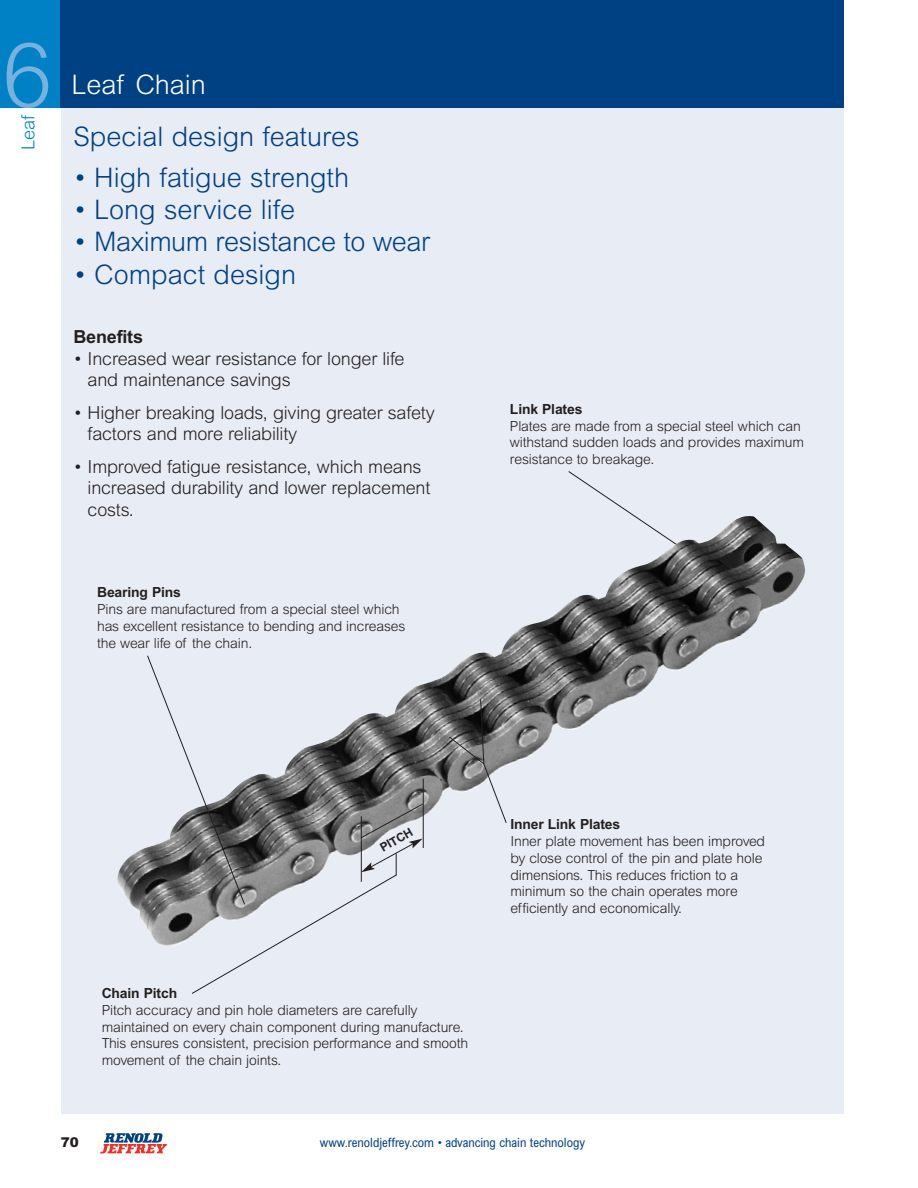
<style>
.page{position:relative;width:918px;height:1188px;background:#fff}
.page>*{position:absolute;margin:0;border:0;box-sizing:border-box;transform-origin:0 0}
.t1{font:300 90px "Arial";color:#77b1de}
.t2{font:300 27px "Arial";color:#004184}
.t3{font:300 27px "Arial";color:#fff}
.t4{font:300 18px/21.6px "Arial";letter-spacing:-.01em;color:#231f20}
.t5{font:700 18px "Arial";letter-spacing:-.01em;color:#231f20}
.t6{font:300 18px "Arial";color:#0081c6}
.t7{font:300 13.95px/16.8px "Arial";letter-spacing:-.01em;color:#231f20}
.t8{font:700 13.95px "Arial";letter-spacing:-.01em;color:#231f20}
.t9{font:900 13.5px "Arial";color:#231f20}
.t10{font:condensed 12.75px "Arial";color:#004184}
.t11{font:700 12px "Arial";color:#231f20}
</style>
<div class="page">
<div style="left:0;top:0;width:61px;height:108px;background:#0081c6"></div>
<div style="left:61px;top:0;width:783px;height:108px;background:#004184"></div>
<div style="left:61px;top:108px;width:783px;height:1006px;background:#e8ecf4"></div>
<svg style="left:100px;top:1133px;width:67px;height:21px"></svg>
<svg style="left:568px;top:471px;width:67px;height:45px"></svg>
<img style="left:117px;top:516px;width:689px;height:411px">
<svg style="left:448px;top:698px;width:59px;height:126px"></svg>
<svg style="left:147px;top:655px;width:277px;height:339px"></svg>
<h1 class="t1" style="left:3px;top:43px;width:52px">6</h1>
<p class="t6" style="left:22px;top:150px;width:37px;rotate:-90deg">Leaf</p>
<h2 class="t3" style="left:71px;top:74px;width:136px">Leaf Chain</h2>
<h2 class="t2" style="left:73px;top:126px;width:288px">Special design features</h2>
<h2 class="t2" style="left:73px;top:167px;width:277px">• High fatigue strength</h2>
<h2 class="t2" style="left:73px;top:200px;width:223px">• Long service life</h2>
<h2 class="t2" style="left:73px;top:232px;width:358px">• Maximum resistance to wear</h2>
<h2 class="t2" style="left:73px;top:265px;width:224px">• Compact design</h2>
<p class="t5" style="left:73px;top:330px;width:71px">Benefits</p>
<p class="t4" style="left:88px;top:349px;width:319px;text-indent:-14px">• Increased wear resistance for longer life and maintenance savings</p>
<p class="t4" style="left:88px;top:403px;width:349px;text-indent:-14px">• Higher breaking loads, giving greater safety factors and more reliability</p>
<p class="t4" style="left:88px;top:457px;width:344px;text-indent:-14px">• Improved fatigue resistance, which means increased durability and lower replacement costs.</p>
<p class="t8" style="left:97px;top:587px;width:85px">Bearing Pins</p>
<p class="t7" style="left:97px;top:602px;width:310px">Pins are manufactured from a special steel which has excellent resistance to bending and increases the wear life of the chain.</p>
<p class="t8" style="left:510px;top:404px;width:74px">Link Plates</p>
<p class="t7" style="left:510px;top:418px;width:296px">Plates are made from a special steel which can withstand sudden loads and provides maximum resistance to breakage.</p>
<p class="t11" style="left:379px;top:845px;width:37px;rotate:-30deg">PITCH</p>
<p class="t8" style="left:102px;top:988px;width:77px">Chain Pitch</p>
<p class="t7" style="left:102px;top:1003px;width:368px">Pitch accuracy and pin hole diameters are carefully maintained on every chain component during manufacture.<br>This ensures consistent, precision performance and smooth movement of the chain joints.</p>
<p class="t8" style="left:510px;top:819px;width:111px">Inner Link Plates</p>
<p class="t7" style="left:510px;top:834px;width:256px">Inner plate movement has been improved by close control of the pin and plate hole dimensions. This reduces friction to a minimum so the chain operates more efficiently and economically.</p>
<p class="t9" style="left:61px;top:1137px;width:20px">70</p>
<p class="t10" style="left:320px;top:1138px;width:267px">www.renoldjeffrey.com • advancing chain technology</p>
</div>
